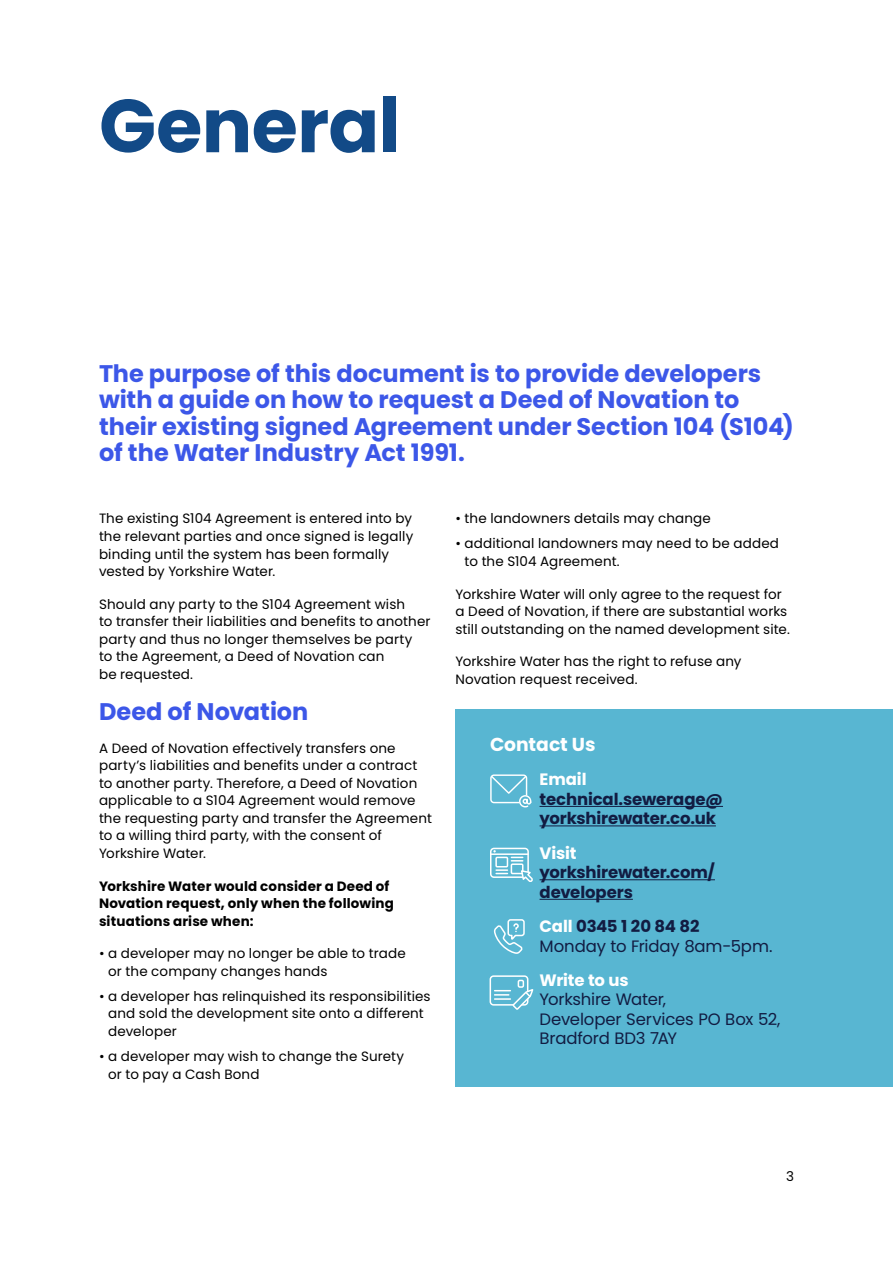
<style>
.page{position:relative;width:893px;height:1263px;background:#fff}
.page>*{position:absolute;margin:0;border:0;box-sizing:border-box;transform-origin:0 0}
.t1{font:700 75px "Poppins";letter-spacing:-.01em;color:#124a87}
.t2{font:700 24px/26.2px "Poppins";color:#3c57e8}
.t3{font:700 18.75px "Poppins";letter-spacing:-.005em;color:#fff}
.t4{font:16.5px/19.5px "Poppins";letter-spacing:-.01em;color:#121c42}
.t5{font:700 16.5px/19.5px "Poppins";letter-spacing:-.01em;color:#121c42}
.t6{font:700 16.5px "Poppins";letter-spacing:-.01em;color:#fff}
.t7{font:13.5px/17.5px "Poppins";letter-spacing:.01em;color:#000}
.t8{font:700 13.5px/17.5px "Poppins";letter-spacing:.01em;color:#000}
.s1{font-weight:700;color:#fff}
.s2{font-weight:700}
</style>
<div class="page">
<div style="left:455px;top:709px;width:438px;height:377px;background:#58b6d2"></div>
<hr style="left:540px;top:806px;width:183px;height:1px;background:#121c42">
<hr style="left:540px;top:825px;width:176px;height:1px;background:#121c42">
<hr style="left:540px;top:879px;width:175px;height:1px;background:#121c42">
<hr style="left:540px;top:899px;width:93px;height:1px;background:#121c42">
<hr style="left:491px;top:853px;width:37px;height:2px;background:#fff">
<div style="left:490px;top:848px;width:39px;height:30px;border:2px solid #fff;border-radius:3px"></div>
<div style="left:495px;top:857px;width:13px;height:10px;border:2px solid #fff"></div>
<svg style="left:496px;top:869px;width:11px;height:5px"></svg>
<div style="left:511px;top:863px;width:12px;height:11px;border:2px solid #fff"></div>
<svg style="left:511px;top:857px;width:12px;height:4px"></svg>
<svg style="left:520px;top:869px;width:13px;height:13px"></svg>
<svg style="left:493px;top:919px;width:32px;height:35px"></svg>
<div style="left:490px;top:975px;width:38px;height:30px;border:2px solid #fff;border-radius:3px"></div>
<div style="left:518px;top:980px;width:6px;height:8px;border:2px solid #fff"></div>
<svg style="left:495px;top:990px;width:39px;height:20px"></svg>
<svg style="left:490px;top:774px;width:42px;height:34px"></svg>
<h1 class="t1" style="left:99px;top:82px;width:303px">General</h1>
<h2 class="t2" style="left:99px;top:361px;width:696px">The purpose of this document is to provide developers with a guide on how to request a Deed of Novation to their existing signed Agreement under Section 104 (S104) of the Water Industry Act 1991.</h2>
<p class="t7" style="left:99px;top:510px;width:316px">The existing S104 Agreement is entered into by the relevant parties and once signed is legally binding until the system has been formally vested by Yorkshire Water.</p>
<p class="t7" style="left:99px;top:595px;width:333px">Should any party to the S104 Agreement wish<br>to transfer their liabilities and benefits to another party and thus no longer themselves be party<br>to the Agreement, a Deed of Novation can<br>be requested.</p>
<h2 class="t2" style="left:99px;top:699px;width:211px">Deed of Novation</h2>
<p class="t7" style="left:99px;top:739px;width:334px">A Deed of Novation effectively transfers one party’s liabilities and benefits under a contract to another party. Therefore, a Deed of Novation applicable to a S104 Agreement would remove the requesting party and transfer the Agreement to a willing third party, with the consent of Yorkshire Water.</p>
<p class="t8" style="left:99px;top:877px;width:296px">Yorkshire Water would consider a Deed of<br>Novation request, only when the following situations arise when:</p>
<p class="t7" style="left:108px;top:945px;width:299px;text-indent:-9px">• a developer may no longer be able to trade or the company changes hands</p>
<p class="t7" style="left:108px;top:987px;width:324px;text-indent:-9px">• a developer has relinquished its responsibilities and sold the development site onto a different developer</p>
<p class="t7" style="left:108px;top:1047px;width:297px;text-indent:-9px">• a developer may wish to change the Surety or to pay a Cash Bond</p>
<p class="t7" style="left:455px;top:510px;width:257px">• the landowners details may change</p>
<p class="t7" style="left:465px;top:535px;width:316px;text-indent:-9px">• additional landowners may need to be added to the S104 Agreement.</p>
<p class="t7" style="left:455px;top:585px;width:336px">Yorkshire Water will only agree to the request for a Deed of Novation, if there are substantial works still outstanding on the named development site.</p>
<p class="t7" style="left:455px;top:653px;width:287px">Yorkshire Water has the right to refuse any<br>Novation request received.</p>
<h3 class="t3" style="left:490px;top:733px;width:107px">Contact Us</h3>
<p class="t6" style="left:540px;top:770px;width:48px">Email</p>
<p class="t5" style="left:540px;top:789px;width:185px">technical.sewerage@ yorkshirewater.co.uk</p>
<p class="t6" style="left:540px;top:843px;width:39px">Visit</p>
<p class="t5" style="left:540px;top:863px;width:177px">yorkshirewater.com/ developers</p>
<p class="t4" style="left:540px;top:916px;width:234px"><span class="s1">Call</span> <span class="s2">0345 1 20 84 82<br></span>Monday to Friday 8am-5pm.</p>
<p class="t6" style="left:540px;top:970px;width:91px">Write to us</p>
<p class="t4" style="left:540px;top:990px;width:242px">Yorkshire Water,<br>Developer Services PO Box 52,<br>Bradford BD3 7AY</p>
<p class="t7" style="left:786px;top:1168px;width:9px">3</p>
</div>
